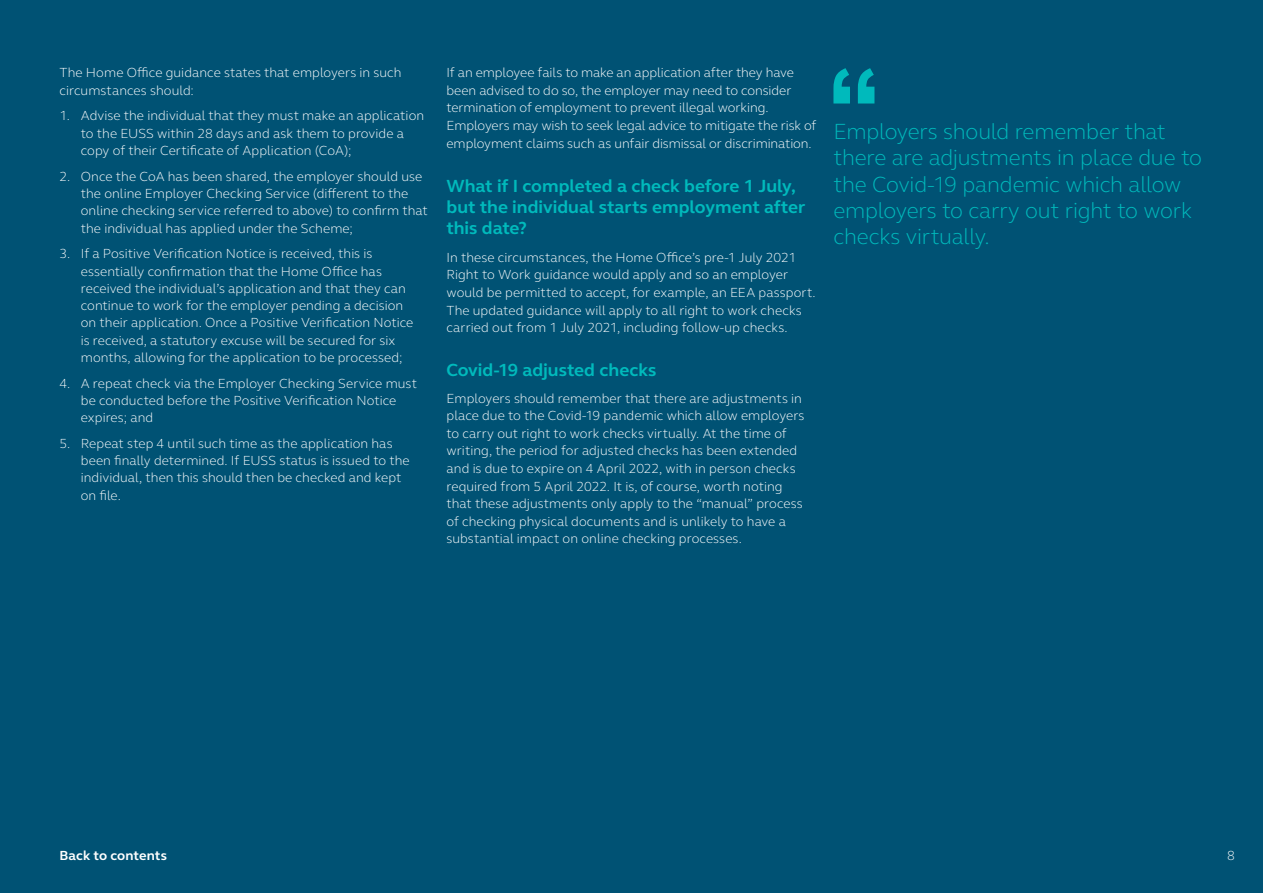
<style>
.page{position:relative;width:1263px;height:893px;background:#005274}
.page>*{position:absolute;margin:0;border:0;box-sizing:border-box;transform-origin:0 0}
.t1{font:300 22.5px/26.4px "FS Elliot";letter-spacing:-.01em;color:#00babc}
.t2{font:700 18px/21px "FS Elliot";color:#00babc}
.t3{font:300 13.5px/17.5px "FS Elliot";color:#fff}
.t4{font:700 13.5px "FS Elliot";letter-spacing:.005em;color:#fff}
</style>
<div class="page">
<svg style="left:833px;top:68px;width:41px;height:36px"></svg>
<p class="t3" style="left:60px;top:63px;width:344px">The Home Office guidance states that employers in such circumstances should:</p>
<p class="t3" style="left:81px;top:107px;width:345px;text-indent:-21px">1. Advise the individual that they must make an application to the EUSS within 28 days and ask them to provide a copy of their Certificate of Application (CoA);</p>
<p class="t3" style="left:81px;top:167px;width:348px;text-indent:-21px">2. Once the CoA has been shared, the employer should use the online Employer Checking Service (different to the online checking service referred to above) to confirm that the individual has applied under the Scheme;</p>
<p class="t3" style="left:81px;top:245px;width:334px;text-indent:-21px">3. If a Positive Verification Notice is received, this is essentially confirmation that the Home Office has received the individual’s application and that they can continue to work for the employer pending a decision on their application. Once a Positive Verification Notice is received, a statutory excuse will be secured for six months, allowing for the application to be processed;</p>
<p class="t3" style="left:81px;top:374px;width:338px;text-indent:-21px">4. A repeat check via the Employer Checking Service must be conducted before the Positive Verification Notice expires; and</p>
<p class="t3" style="left:81px;top:434px;width:330px;text-indent:-21px">5. Repeat step 4 until such time as the application has been finally determined. If EUSS status is issued to the individual, then this should then be checked and kept on file.</p>
<p class="t3" style="left:446px;top:63px;width:371px">If an employee fails to make an application after they have been advised to do so, the employer may need to consider termination of employment to prevent illegal working.<br>Employers may wish to seek legal advice to mitigate the risk of employment claims such as unfair dismissal or discrimination.</p>
<h2 class="t2" style="left:446px;top:175px;width:360px">What if I completed a check before 1 July, but the individual starts employment after this date?</h2>
<p class="t3" style="left:446px;top:248px;width:371px">In these circumstances, the Home Office’s pre-1 July 2021<br>Right to Work guidance would apply and so an employer would be permitted to accept, for example, an EEA passport.<br>The updated guidance will apply to all right to work checks carried out from 1 July 2021, including follow-up checks.</p>
<h2 class="t2" style="left:446px;top:359px;width:211px">Covid-19 adjusted checks</h2>
<p class="t3" style="left:446px;top:389px;width:360px">Employers should remember that there are adjustments in place due to the Covid-19 pandemic which allow employers to carry out right to work checks virtually. At the time of writing, the period for adjusted checks has been extended and is due to expire on 4 April 2022, with in person checks required from 5 April 2022. It is, of course, worth noting that these adjustments only apply to the “manual” process of checking physical documents and is unlikely to have a substantial impact on online checking processes.</p>
<h1 class="t1" style="left:833px;top:117px;width:370px">Employers should remember that there are adjustments in place due to the Covid-19 pandemic which allow employers to carry out right to work checks virtually.</h1>
<p class="t4" style="left:60px;top:846px;width:109px">Back to contents</p>
<p class="t3" style="left:1227px;top:846px;width:9px">8</p>
</div>
